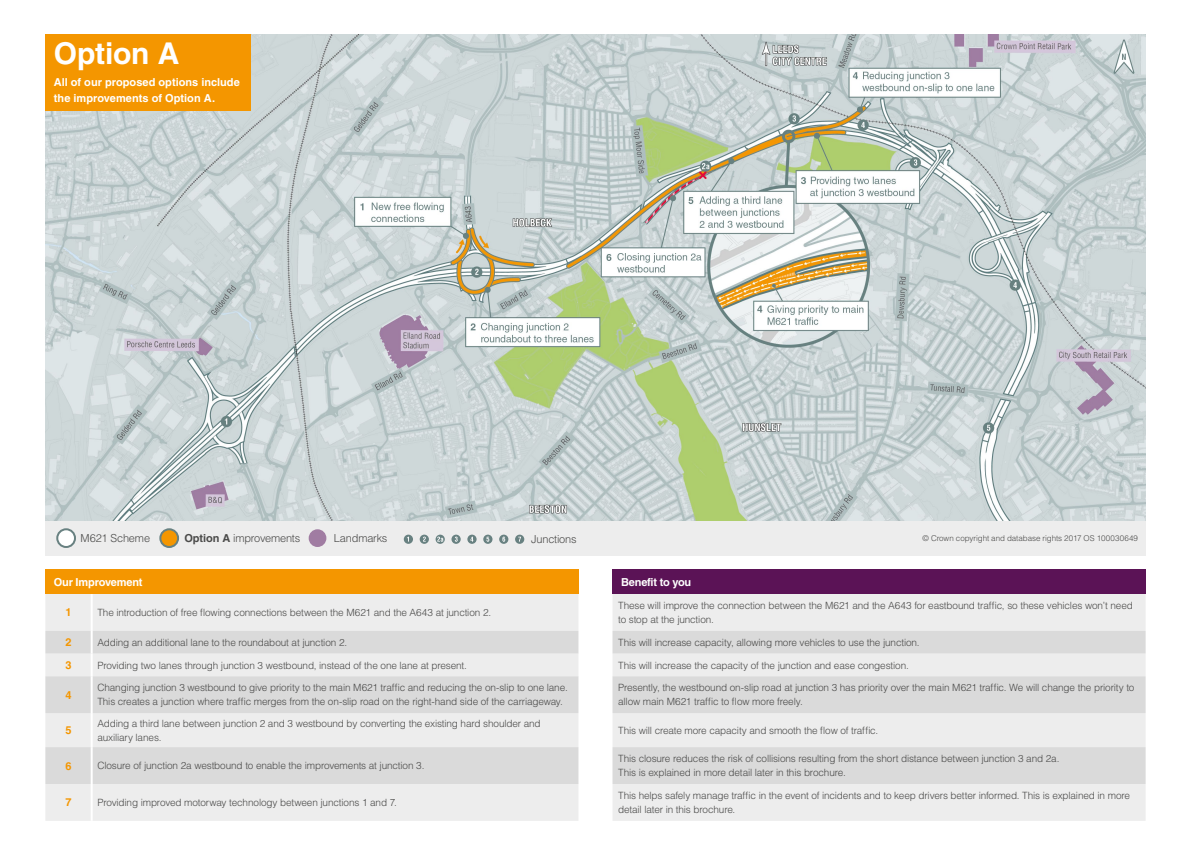
<style>
.page{position:relative;width:1191px;height:842px;background:#fff}
.page>*{position:absolute;margin:0;border:0;box-sizing:border-box;transform-origin:0 0}
.t1{font:700 30px "Helvetica LT Std";letter-spacing:-.005em;color:#fff}
.t2{font:700 11px/16px "Helvetica LT Std";color:#fff}
.t3{font:300 11px "Helvetica LT Std";letter-spacing:-.015em;color:#4a4a49}
.t4{font:700 11px "Helvetica LT Std";letter-spacing:-.02em;color:#fff}
.t5{font:700 11px "Helvetica LT Std";color:#f49600}
.t6{font:300 10px/14px "Helvetica LT Std";letter-spacing:-.015em;color:#4a4a49}
.t7{font:300 8px "Helvetica LT Std";letter-spacing:-.005em;color:#4a4a49}
.s1{font-weight:700}
</style>
<div class="page">
<img style="left:45px;top:34px;width:1100px;height:487px">
<div style="left:612px;top:569px;width:533px;height:25px;background:#5b1356"></div>
<div style="left:613px;top:594px;width:532px;height:227px;background:#ededed"></div>
<svg style="left:612px;top:631px;width:533px;height:153px;background:#e1e1e1"></svg>
<div style="left:45px;top:569px;width:533px;height:25px;background:#f49600"></div>
<div style="left:45px;top:594px;width:533px;height:227px;background:#ededed"></div>
<svg style="left:45px;top:631px;width:533px;height:153px;background:#e1e1e1"></svg>
<hr style="left:91px;top:594px;width:2px;height:37px;background:#fff">
<hr style="left:91px;top:631px;width:2px;height:22px;background:#fff">
<hr style="left:91px;top:653px;width:2px;height:23px;background:#fff">
<hr style="left:91px;top:676px;width:2px;height:37px;background:#fff">
<hr style="left:91px;top:713px;width:2px;height:34px;background:#fff">
<hr style="left:91px;top:747px;width:2px;height:37px;background:#fff">
<hr style="left:91px;top:784px;width:2px;height:37px;background:#fff">
<div style="left:45px;top:521px;width:1100px;height:34px;background:#ededed"></div>
<div style="left:57px;top:529px;width:18px;height:18px;background:#fff;border-radius:50%"></div>
<div style="left:56px;top:528px;width:20px;height:20px;border:2px solid #688181;border-radius:50%"></div>
<div style="left:160px;top:529px;width:18px;height:18px;background:#f49600;border-radius:50%"></div>
<div style="left:159px;top:528px;width:20px;height:20px;border:2px solid #688181;border-radius:50%"></div>
<div style="left:309px;top:529px;width:17px;height:18px;background:#a07ca2;border-radius:50%"></div>
<div style="left:45px;top:34px;width:206px;height:76px;background:#f49600"></div>
<svg style="left:404px;top:535px;width:9px;height:9px"></svg>
<div style="left:420px;top:535px;width:9px;height:9px;background:#688181;border-radius:50%"></div>
<svg style="left:423px;top:537px;width:3px;height:5px"></svg>
<svg style="left:435px;top:535px;width:10px;height:9px"></svg>
<svg style="left:437px;top:537px;width:6px;height:5px"></svg>
<svg style="left:451px;top:535px;width:10px;height:9px"></svg>
<svg style="left:455px;top:537px;width:3px;height:5px"></svg>
<svg style="left:467px;top:535px;width:9px;height:9px"></svg>
<svg style="left:483px;top:535px;width:9px;height:9px"></svg>
<svg style="left:486px;top:537px;width:3px;height:5px"></svg>
<svg style="left:499px;top:535px;width:9px;height:9px"></svg>
<svg style="left:502px;top:537px;width:3px;height:5px"></svg>
<svg style="left:515px;top:535px;width:9px;height:9px"></svg>
<svg style="left:518px;top:537px;width:3px;height:5px"></svg>
<h1 class="t1" style="left:54px;top:35px;width:127px">Option A</h1>
<p class="t2" style="left:54px;top:74px;width:187px">All of our proposed options include the improvements of Option A.</p>
<p class="t3" style="left:81px;top:531px;width:71px">M621 Scheme</p>
<p class="t3" style="left:184px;top:531px;width:117px"><span class="s1">Option A</span> improvements</p>
<p class="t3" style="left:334px;top:531px;width:55px">Landmarks</p>
<p class="t7" style="left:922px;top:533px;width:217px">© Crown copyright and database rights 2017 OS 100030649</p>
<p class="t3" style="left:531px;top:532px;width:47px">Junctions</p>
<p class="t2" style="left:54px;top:573px;width:90px">Our Improvement</p>
<p class="t5" style="left:65px;top:606px;width:8px">1</p>
<p class="t6" style="left:97px;top:605px;width:395px">The introduction of free flowing connections between the M621 and the A643 at junction 2.</p>
<p class="t5" style="left:65px;top:636px;width:8px">2</p>
<p class="t6" style="left:97px;top:635px;width:251px">Adding an additional lane to the roundabout at junction 2.</p>
<p class="t5" style="left:65px;top:658px;width:8px">3</p>
<p class="t6" style="left:97px;top:658px;width:371px">Providing two lanes through junction 3 westbound, instead of the one lane at present.</p>
<p class="t5" style="left:65px;top:688px;width:8px">4</p>
<p class="t6" style="left:97px;top:681px;width:472px">Changing junction 3 westbound to give priority to the main M621 traffic and reducing the on-slip to one lane.<br>This creates a junction where traffic merges from the on-slip road on the right-hand side of the carriageway.</p>
<p class="t5" style="left:65px;top:723px;width:8px">5</p>
<p class="t6" style="left:97px;top:716px;width:445px">Adding a third lane between junction 2 and 3 westbound by converting the existing hard shoulder and auxiliary lanes.</p>
<p class="t5" style="left:65px;top:759px;width:8px">6</p>
<p class="t6" style="left:97px;top:758px;width:329px">Closure of junction 2a westbound to enable the improvements at junction 3.</p>
<p class="t5" style="left:65px;top:796px;width:8px">7</p>
<p class="t6" style="left:97px;top:795px;width:301px">Providing improved motorway technology between junctions 1 and 7.</p>
<p class="t4" style="left:621px;top:575px;width:72px">Benefit to you</p>
<p class="t6" style="left:618px;top:598px;width:516px">These will improve the connection between the M621 and the A643 for eastbound traffic, so these vehicles won’t need to stop at the junction.</p>
<p class="t6" style="left:618px;top:635px;width:303px">This will increase capacity, allowing more vehicles to use the junction.</p>
<p class="t6" style="left:618px;top:658px;width:292px">This will increase the capacity of the junction and ease congestion.</p>
<p class="t6" style="left:618px;top:681px;width:518px">Presently, the westbound on-slip road at junction 3 has priority over the main M621 traffic. We will change the priority to allow main M621 traffic to flow more freely.</p>
<p class="t6" style="left:618px;top:723px;width:262px">This will create more capacity and smooth the flow of traffic.</p>
<p class="t6" style="left:618px;top:751px;width:443px">This closure reduces the risk of collisions resulting from the short distance between junction 3 and 2a.<br>This is explained in more detail later in this brochure.</p>
<p class="t6" style="left:618px;top:788px;width:513px">This helps safely manage traffic in the event of incidents and to keep drivers better informed. This is explained in more detail later in this brochure.</p>
</div>
